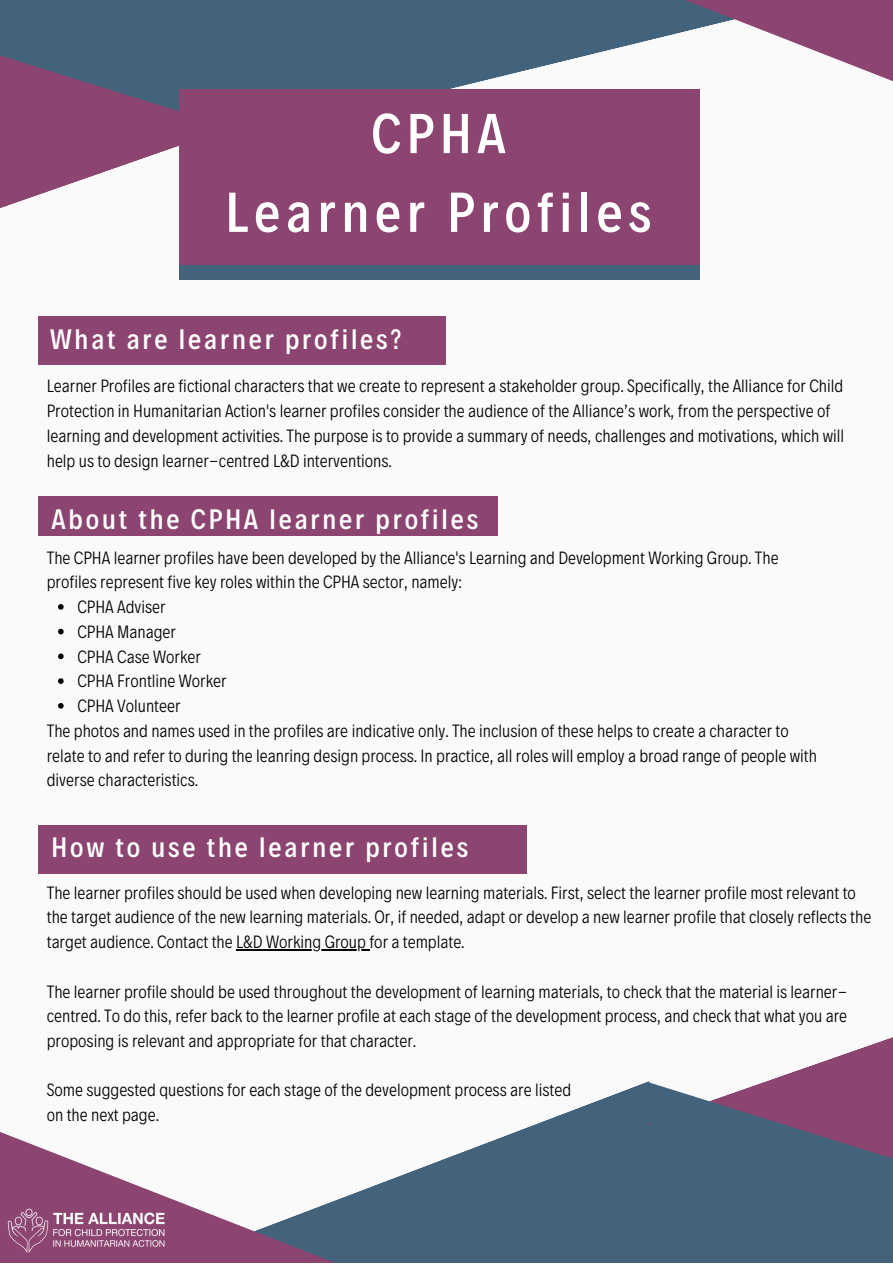
<style>
.page{position:relative;width:893px;height:1264px;background:#fff}
.page>*{position:absolute;margin:0;border:0;box-sizing:border-box;transform-origin:0 0}
.t1{font:500 56.85px/78.8px "Decalotype";letter-spacing:.1em;color:#fff;text-align:center}
.t2{font:500 28.5px "Decalotype";letter-spacing:.1em;color:#fff}
.t3{font:300 18px/24.8px "Decalotype";color:#000}
</style>
<div class="page">
<div style="left:0;top:0;width:892px;height:1262px;background:#fafafa"></div>
<div style="left:257px;top:0;width:443px;height:141px;background:#43627c"></div>
<svg style="left:554px;top:0;width:338px;height:101px"></svg>
<svg style="left:0;top:136px;width:179px;height:72px;fill:#8c4471"></svg>
<svg style="left:0;top:0;width:257px;height:136px;background:#585878"></svg>
<div style="left:179px;top:261px;width:520px;height:18px;background:#43627c"></div>
<svg style="left:351px;top:1081px;width:297px;height:181px;fill:#43627c"></svg>
<svg style="left:0;top:1132px;width:351px;height:130px"></svg>
<svg style="left:648px;top:1037px;width:244px;height:45px"></svg>
<svg style="left:648px;top:1082px;width:244px;height:180px;background:#55607d"></svg>
<div style="left:39px;top:496px;width:459px;height:39px;background:#8c4471"></div>
<div style="left:38px;top:824px;width:488px;height:49px;background:#8c4471"></div>
<img style="left:0;top:1193px;width:183px;height:69px">
<div style="left:179px;top:89px;width:520px;height:176px;background:#8c4471"></div>
<div style="left:39px;top:316px;width:407px;height:49px;background:#8c4471"></div>
<svg style="left:58px;top:604px;width:6px;height:5px"></svg>
<svg style="left:58px;top:628px;width:6px;height:6px"></svg>
<svg style="left:58px;top:653px;width:6px;height:6px"></svg>
<svg style="left:58px;top:678px;width:6px;height:6px"></svg>
<svg style="left:58px;top:703px;width:6px;height:5px"></svg>
<hr style="left:236px;top:949px;width:133px;height:1px;background:#000">
<h1 class="t1" style="left:225px;top:90px;width:427px">CPHA<br>Learner Profiles</h1>
<h2 class="t2" style="left:50px;top:320px;width:353px">What are learner profiles?</h2>
<p class="t3" style="left:47px;top:373px;width:798px">Learner Profiles are fictional characters that we create to represent a stakeholder group. Specifically, the Alliance for Child Protection in Humanitarian Action's learner profiles consider the audience of the Alliance’s work, from the perspective of learning and development activities. The purpose is to provide a summary of needs, challenges and motivations, which will help us to design learner-centred L&amp;D interventions.</p>
<h2 class="t2" style="left:51px;top:500px;width:428px">About the CPHA learner profiles</h2>
<p class="t3" style="left:47px;top:544px;width:733px">The CPHA learner profiles have been developed by the Alliance's Learning and Development Working Group. The profiles represent five key roles within the CPHA sector, namely:</p>
<p class="t3" style="left:77px;top:593px;width:151px">CPHA Adviser<br>CPHA Manager<br>CPHA Case Worker<br>CPHA Frontline Worker<br>CPHA Volunteer</p>
<p class="t3" style="left:47px;top:717px;width:771px">The photos and names used in the profiles are indicative only. The inclusion of these helps to create a character to relate to and refer to during the leanring design process. In practice, all roles will employ a broad range of people with diverse characteristics.</p>
<h2 class="t2" style="left:52px;top:828px;width:418px">How to use the learner profiles</h2>
<p class="t3" style="left:47px;top:878px;width:826px">The learner profiles should be used when developing new learning materials. First, select the learner profile most relevant to the target audience of the new learning materials. Or, if needed, adapt or develop a new learner profile that closely reflects the target audience. Contact the L&amp;D Working Group for a template.</p>
<p class="t3" style="left:47px;top:977px;width:802px;text-align:justify">The learner profile should be used throughout the development of learning materials, to check that the material is learner&shy;centred. To do this, refer back to the learner profile at each stage of the development process, and check that what you are proposing is relevant and appropriate for that character.</p>
<p class="t3" style="left:47px;top:1076px;width:526px">Some suggested questions for each stage of the development process are listed on the next page.</p>
</div>
